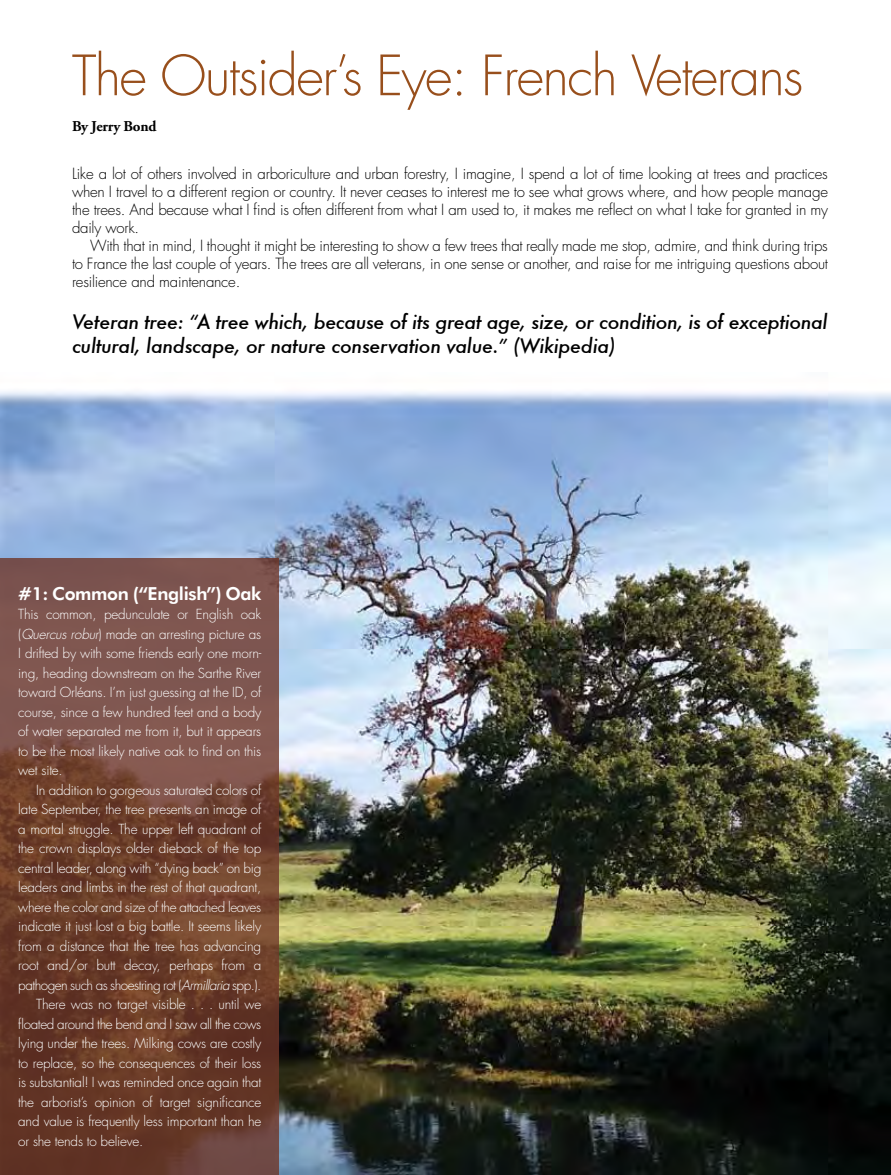
<style>
.page{position:relative;width:891px;height:1175px;background:#fff}
.page>*{position:absolute;margin:0;border:0;box-sizing:border-box;transform-origin:0 0}
.t1{font:300 54px "Futura";letter-spacing:-.03em;color:#984f1c}
.t2{font:italic 500 19.5px/24px "Futura";letter-spacing:-.02em;color:#000}
.t3{font:800 18px "Futura BT";letter-spacing:-.02em;color:#fff}
.t4{font:300 15px/18px "Futura";letter-spacing:-.015em;color:#000;text-align:justify}
.t5{font:700 15px "Adobe Garamond Pro";letter-spacing:-.015em;color:#000}
.t6{font:300 13.5px/19.5px "Futura";letter-spacing:-.015em;color:#fff;text-align:justify}
.t7{font:300 13.5px "Futura";letter-spacing:-.04em;color:#fff}
.s1{font-style:italic}
</style>
<div class="page">
<img style="left:0;top:391px;width:891px;height:783px">
<svg style="left:0;top:558px;width:279px;height:616px;background:#704436"></svg>
<h1 class="t1" style="left:72px;top:43px;width:733px">The Outsider’s Eye: French Veterans</h1>
<p class="t5" style="left:72px;top:118px;width:86px">By Jerry Bond</p>
<p class="t4" style="left:72px;top:165px;width:758px">Like a lot of others involved in arboriculture and urban forestry, I imagine, I spend a lot of time looking at trees and practices when I travel to a different region or country. It never ceases to interest me to see what grows where, and how people manage the trees. And because what I find is often different from what I am used to, it makes me reflect on what I take for granted in my daily work.</p>
<p class="t4" style="left:72px;top:237px;width:758px;text-indent:18px">With that in mind, I thought it might be interesting to show a few trees that really made me stop, admire, and think during trips to France the last couple of years. The trees are all veterans, in one sense or another, and raise for me intriguing questions about resilience and maintenance.</p>
<h2 class="t2" style="left:72px;top:309px;width:757px">Veteran tree: “A tree which, because of its great age, size, or condition, is of exceptional cultural, landscape, or nature conservation value.” (Wikipedia)</h2>
<h3 class="t3" style="left:18px;top:582px;width:245px">#1: Common (“English”) Oak</h3>
<p class="t6" style="left:18px;top:605px;width:245px">This common, pedunculate or English oak (<span class="s1">Quercus robur</span>) made an arresting picture as I drifted by with some friends early one morn&shy;ing, heading downstream on the Sarthe River toward Orléans. I’m just guessing at the ID, of course, since a few hundred feet and a body of water separated me from it, but it appears to be the most likely native oak to find on this wet site.</p>
<p class="t6" style="left:36px;top:780px;width:226px">In addition to gorgeous saturated colors of</p>
<p class="t6" style="left:18px;top:800px;width:244px">late September, the tree presents an image of</p>
<p class="t6" style="left:18px;top:819px;width:244px">a mortal struggle. The upper left quadrant of</p>
<p class="t6" style="left:18px;top:839px;width:245px">the crown displays older dieback of the top</p>
<p class="t6" style="left:18px;top:858px;width:245px">central leader, along with “dying back” on big</p>
<p class="t6" style="left:18px;top:878px;width:244px">leaders and limbs in the rest of that quadrant,</p>
<p class="t6" style="left:18px;top:897px;width:244px">where the color and size of the attached leaves</p>
<p class="t6" style="left:18px;top:917px;width:244px">indicate it just lost a big battle. It seems likely</p>
<p class="t6" style="left:18px;top:936px;width:244px">from a distance that the tree has advancing</p>
<p class="t6" style="left:18px;top:956px;width:244px">root and/or butt decay, perhaps from a</p>
<p class="t7" style="left:18px;top:976px;width:244px">pathogen such as shoestring rot (<span class="s1">Armillaria</span> spp.).</p>
<p class="t6" style="left:36px;top:995px;width:226px">There was no target visible . . . until we</p>
<p class="t6" style="left:18px;top:1014px;width:244px">floated around the bend and I saw all the cows</p>
<p class="t6" style="left:18px;top:1034px;width:244px">lying under the trees. Milking cows are costly</p>
<p class="t6" style="left:18px;top:1053px;width:244px">to replace, so the consequences of their loss</p>
<p class="t6" style="left:18px;top:1073px;width:244px">is substantial! I was reminded once again that</p>
<p class="t6" style="left:18px;top:1092px;width:244px">the arborist’s opinion of target significance</p>
<p class="t6" style="left:18px;top:1112px;width:245px">and value is frequently less important than he</p>
<p class="t6" style="left:18px;top:1131px;width:127px">or she tends to believe.</p>
</div>
